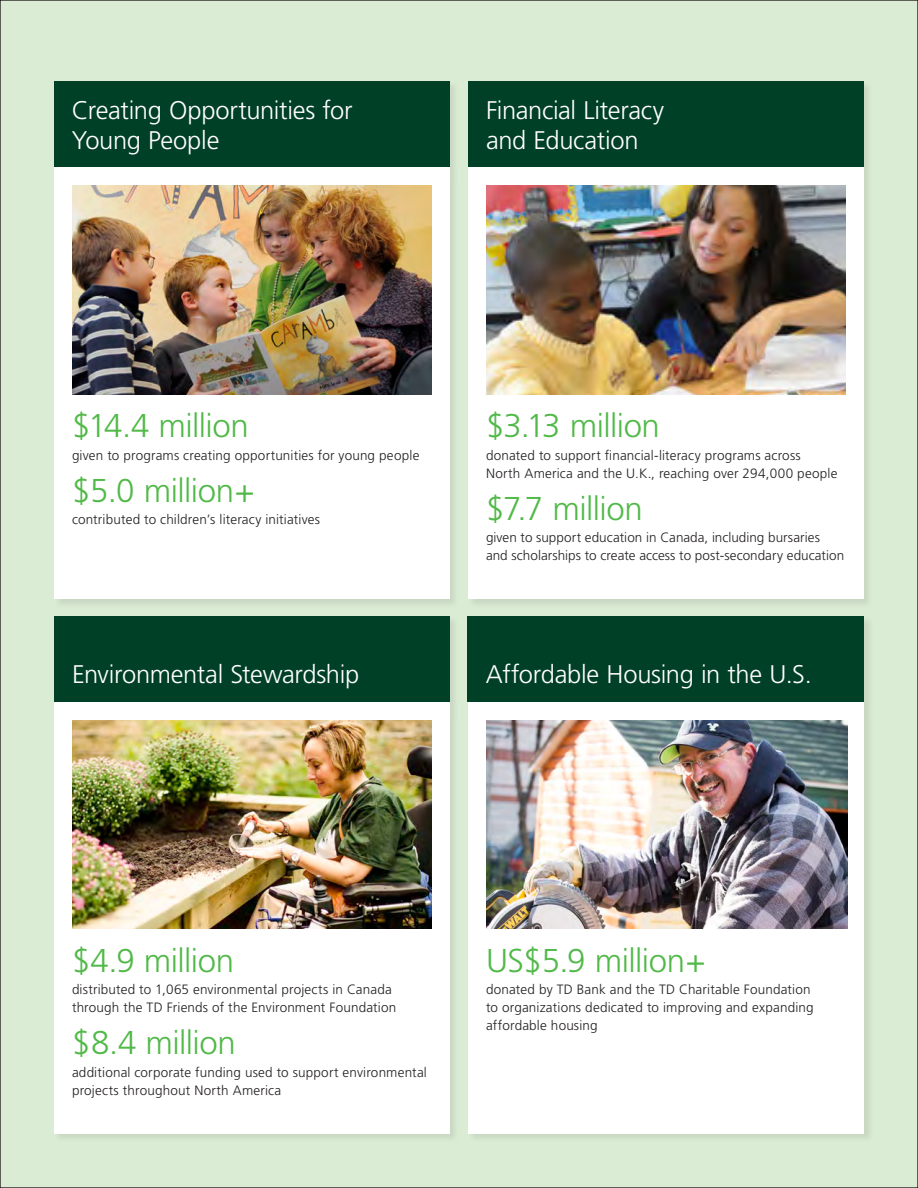
<style>
.page{position:relative;width:918px;height:1188px;background:#dbecd4}
.page>*{position:absolute;margin:0;border:0;box-sizing:border-box;transform-origin:0 0}
.Green_point{font:300 33px "Frutiger";letter-spacing:-.02em;color:#51b948}
.TD_Green_page_header{font:300 25.5px/30px "Frutiger";letter-spacing:-.015em;color:#fff}
.Dark_green_text_unde{font:300 13.5px/18px "Frutiger";letter-spacing:.01em;color:#231f20}
</style>
<div class="page">
<div style="left:467px;top:616px;width:407px;height:527px;background:#d0dfc9"></div>
<div style="left:468px;top:616px;width:396px;height:518px;background:#fff"></div>
<img style="left:486px;top:720px;width:361px;height:209px">
<div style="left:468px;top:616px;width:396px;height:85px;background:#004026"></div>
<div style="left:53px;top:81px;width:407px;height:528px;background:#d1e1ca"></div>
<div style="left:54px;top:82px;width:396px;height:517px;background:#fff"></div>
<img style="left:72px;top:186px;width:360px;height:208px">
<div style="left:54px;top:82px;width:396px;height:85px;background:#004026"></div>
<div style="left:467px;top:81px;width:407px;height:528px;background:#d1e1ca"></div>
<div style="left:468px;top:82px;width:396px;height:517px;background:#fff"></div>
<img style="left:486px;top:186px;width:360px;height:208px">
<div style="left:468px;top:82px;width:396px;height:85px;background:#004026"></div>
<div style="left:53px;top:616px;width:407px;height:527px;background:#d1e1ca"></div>
<div style="left:54px;top:616px;width:396px;height:518px;background:#fff"></div>
<div style="left:54px;top:616px;width:396px;height:85px;background:#004026"></div>
<img style="left:72px;top:720px;width:360px;height:209px">
<p class="TD_Green_page_header" style="left:72px;top:95px;width:282px">Creating Opportunities for<br>Young People</p>
<p class="TD_Green_page_header" style="left:486px;top:95px;width:180px">Financial Literacy and Education</p>
<p class="Green_point" style="left:72px;top:407px;width:178px">$14.4 million</p>
<p class="Dark_green_text_unde" style="left:72px;top:446px;width:349px">given to programs creating opportunities for young people</p>
<p class="Green_point" style="left:72px;top:472px;width:184px">$5.0 million+</p>
<p class="Dark_green_text_unde" style="left:72px;top:511px;width:250px">contributed to children’s literacy initiatives</p>
<p class="TD_Green_page_header" style="left:72px;top:660px;width:289px">Environmental Stewardship</p>
<p class="Green_point" style="left:486px;top:407px;width:176px">$3.13 million</p>
<p class="Dark_green_text_unde" style="left:486px;top:446px;width:353px">donated to support financial-literacy programs across<br>North America and the U.K., reaching over 294,000 people</p>
<p class="Green_point" style="left:486px;top:490px;width:158px">$7.7 million</p>
<p class="Dark_green_text_unde" style="left:486px;top:529px;width:360px">given to support education in Canada, including bursaries and scholarships to create access to post-secondary education</p>
<p class="TD_Green_page_header" style="left:486px;top:660px;width:328px">Affordable Housing in the U.S.</p>
<p class="Green_point" style="left:72px;top:942px;width:164px">$4.9 million</p>
<p class="Dark_green_text_unde" style="left:72px;top:981px;width:326px">distributed to 1,065 environmental projects in Canada through the TD Friends of the Environment Foundation</p>
<p class="Green_point" style="left:72px;top:1024px;width:165px">$8.4 million</p>
<p class="Dark_green_text_unde" style="left:72px;top:1063px;width:356px">additional corporate funding used to support environmental projects throughout North America</p>
<p class="Green_point" style="left:486px;top:942px;width:221px">US$5.9 million+</p>
<p class="Dark_green_text_unde" style="left:486px;top:981px;width:329px">donated by TD Bank and the TD Charitable Foundation to organizations dedicated to improving and expanding affordable housing</p>
</div>
